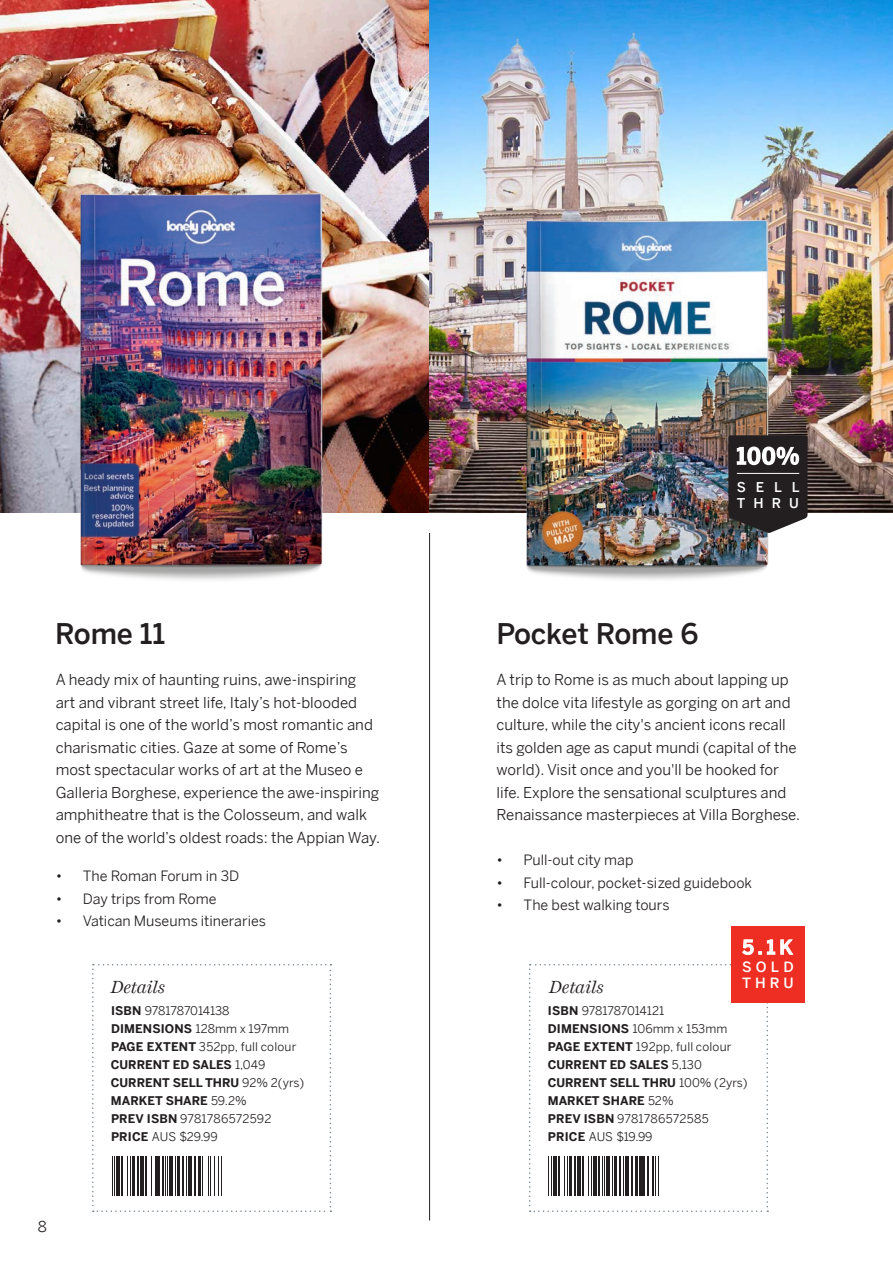
<style>
.page{position:relative;width:893px;height:1263px;background:#fff}
.page>*{position:absolute;margin:0;border:0;box-sizing:border-box;transform-origin:0 0}
.t1{font:500 28.5px "LP Benton Sans";letter-spacing:-.005em;color:#231f20}
.book_captions{font:500 19.35px "LP Benton Sans";color:#fff}
.B_Head{font:italic 18px "LP Miller Daily One";color:#231f20}
.Body_Text{font:15px/22.5px "LP Benton Sans";color:#231f20}
.t2{font:14.25px "LP Benton Sans";color:#231f20}
.book_captions-2{font:500 14.25px/15.8px "LP Benton Sans";letter-spacing:.285em;color:#fff}
.t3{font:500 13.5px "LP Benton Sans";letter-spacing:.66em;color:#fff}
.Data_Caption{font:12px "LP Benton Sans";color:#231f20}
.Data_Caption-2{font:700 12px "LP Benton Sans";color:#231f20}
.s1{font-weight:700}
.s2{font-weight:400}
</style>
<div class="page">
<svg style="left:92px;top:964px;width:239px;height:248px"></svg>
<div style="left:104px;top:1156px;width:123px;height:39px;background:#fff"></div>
<hr style="left:112px;top:1156px;width:1px;height:39px;background:#231f20">
<hr style="left:114px;top:1156px;width:1px;height:39px;background:#231f20">
<hr style="left:116px;top:1156px;width:3px;height:39px;background:#231f20">
<hr style="left:121px;top:1156px;width:2px;height:39px;background:#231f20">
<hr style="left:127px;top:1156px;width:1px;height:39px;background:#231f20">
<hr style="left:130px;top:1156px;width:1px;height:39px;background:#231f20">
<hr style="left:132px;top:1156px;width:3px;height:39px;background:#231f20">
<hr style="left:137px;top:1156px;width:2px;height:39px;background:#231f20">
<hr style="left:141px;top:1156px;width:3px;height:39px;background:#231f20">
<hr style="left:145px;top:1156px;width:2px;height:39px;background:#231f20">
<hr style="left:151px;top:1156px;width:1px;height:39px;background:#231f20">
<hr style="left:155px;top:1156px;width:1px;height:39px;background:#231f20">
<hr style="left:157px;top:1156px;width:3px;height:39px;background:#231f20">
<hr style="left:162px;top:1156px;width:2px;height:39px;background:#231f20">
<hr style="left:165px;top:1156px;width:1px;height:39px;background:#231f20">
<hr style="left:167px;top:1156px;width:1px;height:39px;background:#231f20">
<hr style="left:170px;top:1156px;width:3px;height:39px;background:#231f20">
<hr style="left:175px;top:1156px;width:1px;height:39px;background:#231f20">
<hr style="left:178px;top:1156px;width:2px;height:39px;background:#231f20">
<hr style="left:182px;top:1156px;width:2px;height:39px;background:#231f20">
<hr style="left:186px;top:1156px;width:1px;height:39px;background:#231f20">
<hr style="left:188px;top:1156px;width:3px;height:39px;background:#231f20">
<hr style="left:194px;top:1156px;width:2px;height:39px;background:#231f20">
<hr style="left:199px;top:1156px;width:2px;height:39px;background:#231f20">
<hr style="left:202px;top:1156px;width:1px;height:39px;background:#231f20">
<hr style="left:208px;top:1156px;width:1px;height:39px;background:#231f20">
<hr style="left:210px;top:1156px;width:1px;height:39px;background:#231f20">
<hr style="left:214px;top:1156px;width:1px;height:39px;background:#231f20">
<hr style="left:218px;top:1156px;width:1px;height:39px;background:#231f20">
<hr style="left:221px;top:1156px;width:1px;height:39px;background:#231f20">
<img style="left:0;top:0;width:893px;height:512px">
<img style="left:51px;top:173px;width:294px;height:407px">
<hr style="left:429px;top:533px;width:1px;height:687px;background:#231f20">
<svg style="left:529px;top:964px;width:239px;height:248px"></svg>
<div style="left:541px;top:1156px;width:122px;height:40px;background:#fff"></div>
<hr style="left:548px;top:1156px;width:1px;height:40px;background:#231f20">
<hr style="left:551px;top:1156px;width:1px;height:40px;background:#231f20">
<hr style="left:553px;top:1156px;width:3px;height:40px;background:#231f20">
<hr style="left:558px;top:1156px;width:2px;height:40px;background:#231f20">
<hr style="left:564px;top:1156px;width:1px;height:40px;background:#231f20">
<hr style="left:567px;top:1156px;width:1px;height:40px;background:#231f20">
<hr style="left:569px;top:1156px;width:2px;height:40px;background:#231f20">
<hr style="left:574px;top:1156px;width:2px;height:40px;background:#231f20">
<hr style="left:578px;top:1156px;width:3px;height:40px;background:#231f20">
<hr style="left:582px;top:1156px;width:2px;height:40px;background:#231f20">
<hr style="left:588px;top:1156px;width:1px;height:40px;background:#231f20">
<hr style="left:591px;top:1156px;width:1px;height:40px;background:#231f20">
<hr style="left:594px;top:1156px;width:3px;height:40px;background:#231f20">
<hr style="left:598px;top:1156px;width:2px;height:40px;background:#231f20">
<hr style="left:602px;top:1156px;width:1px;height:40px;background:#231f20">
<hr style="left:604px;top:1156px;width:1px;height:40px;background:#231f20">
<hr style="left:606px;top:1156px;width:4px;height:40px;background:#231f20">
<hr style="left:612px;top:1156px;width:1px;height:40px;background:#231f20">
<hr style="left:615px;top:1156px;width:2px;height:40px;background:#231f20">
<hr style="left:619px;top:1156px;width:2px;height:40px;background:#231f20">
<hr style="left:623px;top:1156px;width:1px;height:40px;background:#231f20">
<hr style="left:625px;top:1156px;width:3px;height:40px;background:#231f20">
<hr style="left:631px;top:1156px;width:2px;height:40px;background:#231f20">
<hr style="left:635px;top:1156px;width:3px;height:40px;background:#231f20">
<hr style="left:639px;top:1156px;width:2px;height:40px;background:#231f20">
<hr style="left:642px;top:1156px;width:2px;height:40px;background:#231f20">
<hr style="left:647px;top:1156px;width:2px;height:40px;background:#231f20">
<hr style="left:652px;top:1156px;width:2px;height:40px;background:#231f20">
<hr style="left:655px;top:1156px;width:1px;height:40px;background:#231f20">
<hr style="left:658px;top:1156px;width:1px;height:40px;background:#231f20">
<img style="left:496px;top:192px;width:295px;height:388px">
<svg style="left:728px;top:435px;width:79px;height:98px;background:#403c3d"></svg>
<hr style="left:737px;top:473px;width:62px;height:1px;background:#fff">
<div style="left:731px;top:926px;width:74px;height:76px;background:#ee2e22"></div>
<svg style="left:742px;top:939px;width:52px;height:16px"></svg>
<p class="t1" style="left:55px;top:614px;width:112px">Rome 11</p>
<p class="Body_Text" style="left:56px;top:668px;width:326px">A heady mix of haunting ruins, awe-inspiring<br>art and vibrant street life, Italy’s hot-blooded capital is one of the world’s most romantic and charismatic cities. Gaze at some of Rome’s most spectacular works of art at the Museo e Galleria Borghese, experience the awe-inspiring amphitheatre that is the Colosseum, and walk one of the world’s oldest roads: the Appian Way.</p>
<p class="t2" style="left:56px;top:867px;width:185px">• The Roman Forum in 3D</p>
<p class="t2" style="left:56px;top:890px;width:162px">• Day trips from Rome</p>
<p class="t2" style="left:56px;top:912px;width:212px">• Vatican Museums itineraries</p>
<p class="B_Head" style="left:111px;top:976px;width:56px">Details</p>
<p class="Data_Caption" style="left:111px;top:1003px;width:120px"><span class="s1">ISBN</span> 9781787014138</p>
<p class="Data_Caption" style="left:111px;top:1021px;width:180px"><span class="s1">DIMENSIONS</span> 128mm x 197mm</p>
<p class="Data_Caption" style="left:111px;top:1039px;width:187px"><span class="s1">PAGE EXTENT</span> 352pp, full colour</p>
<p class="Data_Caption-2" style="left:111px;top:1056px;width:156px">CURRENT ED SALES <span class="s2">1,049</span></p>
<p class="Data_Caption-2" style="left:111px;top:1074px;width:195px">CURRENT SELL THRU <span class="s2">92% 2(yrs)</span></p>
<p class="Data_Caption-2" style="left:111px;top:1092px;width:137px">MARKET SHARE <span class="s2">59.2%</span></p>
<p class="Data_Caption" style="left:111px;top:1111px;width:162px"><span class="s1">PREV ISBN</span> 9781786572592</p>
<p class="Data_Caption" style="left:111px;top:1129px;width:108px"><span class="s1">PRICE</span> AUS $29.99</p>
<p class="Body_Text" style="left:38px;top:1215px;width:11px">8</p>
<p class="t3" style="left:737px;top:478px;width:64px">SELL</p>
<p class="t3" style="left:737px;top:494px;width:64px">THRU</p>
<p class="t1" style="left:496px;top:614px;width:203px">Pocket Rome 6</p>
<p class="Body_Text" style="left:496px;top:668px;width:305px">A trip to Rome is as much about lapping up the dolce vita lifestyle as gorging on art and culture, while the city's ancient icons recall its golden age as caput mundi (capital of the world). Visit once and you'll be hooked for life. Explore the sensational sculptures and Renaissance masterpieces at Villa Borghese.</p>
<p class="t2" style="left:496px;top:851px;width:138px">• Pull-out city map</p>
<p class="t2" style="left:496px;top:873px;width:257px">• Full-colour, pocket-sized guidebook</p>
<p class="t2" style="left:496px;top:896px;width:175px">• The best walking tours</p>
<p class="B_Head" style="left:549px;top:976px;width:56px">Details</p>
<p class="book_captions" style="left:742px;top:934px;width:52px">5.1K</p>
<p class="book_captions-2" style="left:742px;top:959px;width:53px">SOLD<br>THRU</p>
<p class="Data_Caption" style="left:548px;top:1003px;width:118px"><span class="s1">ISBN</span> 9781787014121</p>
<p class="Data_Caption" style="left:548px;top:1021px;width:181px"><span class="s1">DIMENSIONS</span> 106mm x 153mm</p>
<p class="Data_Caption" style="left:548px;top:1039px;width:185px"><span class="s1">PAGE EXTENT</span> 192pp, full colour</p>
<p class="Data_Caption-2" style="left:548px;top:1056px;width:156px">CURRENT ED SALES <span class="s2">5,130</span></p>
<p class="Data_Caption-2" style="left:548px;top:1074px;width:201px">CURRENT SELL THRU <span class="s2">100% (2yrs)</span></p>
<p class="Data_Caption-2" style="left:548px;top:1092px;width:127px">MARKET SHARE <span class="s2">52%</span></p>
<p class="Data_Caption" style="left:548px;top:1111px;width:162px"><span class="s1">PREV ISBN</span> 9781786572585</p>
<p class="Data_Caption" style="left:548px;top:1129px;width:106px"><span class="s1">PRICE</span> AUS $19.99</p>
</div>
